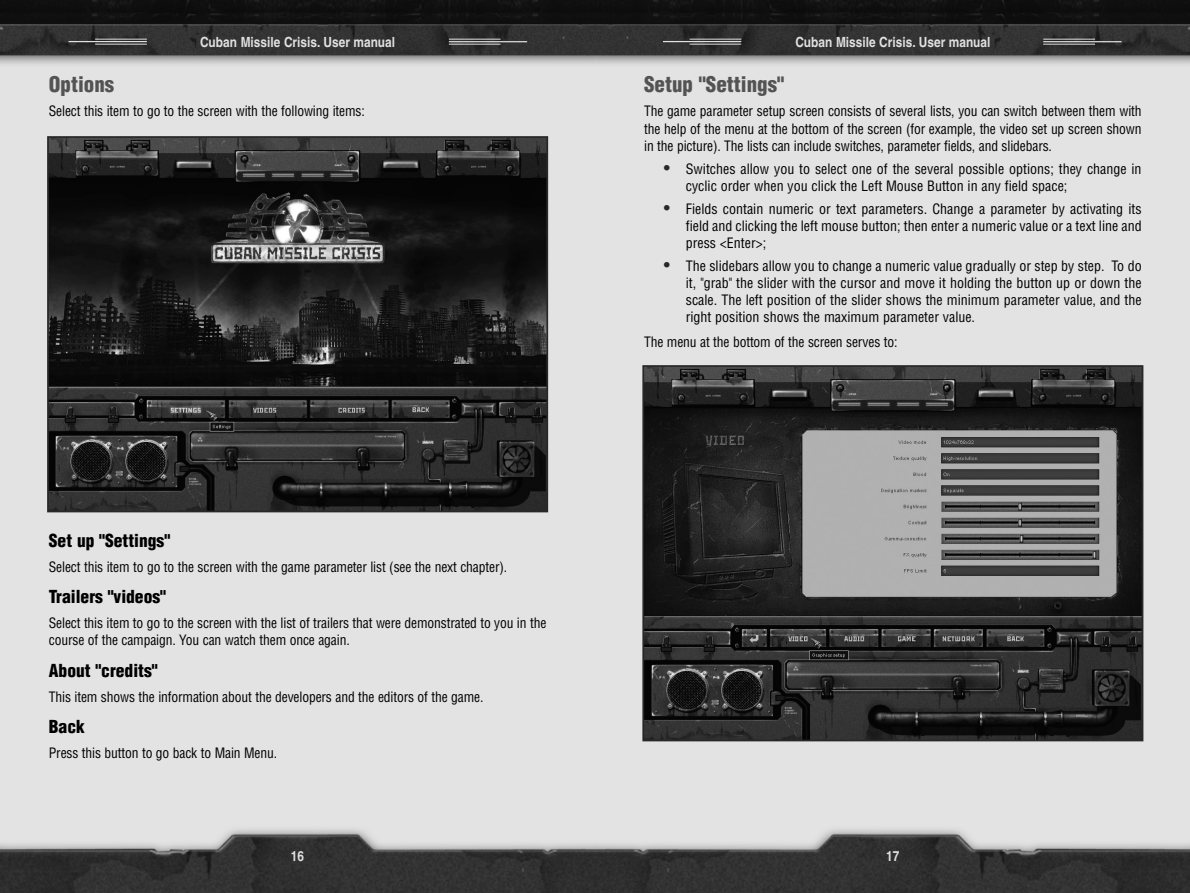
<style>
.page{position:relative;width:1190px;height:893px;background:#fff}
.page>*{position:absolute;margin:0;border:0;box-sizing:border-box;transform-origin:0 0}
.t1{font:900 condensed 21px "Helvetica CE";color:#535353}
.t2{font:900 condensed 17.5px "Helvetica CE";color:#000}
.t3{font:condensed 14px/17.2px "Helvetica CE";letter-spacing:-.01em;color:#000;text-align:justify}
.t4{font:700 14px "Helvetica CE";color:#e1e1e1;scale:.85 1}
.s1{font-stretch:normal;font-size:17.5px;color:#282828}
</style>
<div class="page">
<img style="left:595px;top:0;width:595px;height:892px">
<hr style="left:663px;top:41px;width:78px;height:1px;background:#e1e1e1">
<hr style="left:690px;top:39px;width:51px;height:1px;background:#e1e1e1">
<hr style="left:690px;top:44px;width:51px;height:1px;background:#e1e1e1">
<hr style="left:1043px;top:41px;width:79px;height:1px;background:#e1e1e1">
<hr style="left:1043px;top:44px;width:52px;height:1px;background:#e1e1e1">
<hr style="left:1043px;top:39px;width:52px;height:1px;background:#e1e1e1">
<svg style="left:0;top:0;width:595px;height:892px;background:#c1c1c1"></svg>
<hr style="left:69px;top:41px;width:78px;height:1px;background:#e1e1e1">
<hr style="left:95px;top:39px;width:52px;height:1px;background:#e1e1e1">
<hr style="left:95px;top:44px;width:52px;height:1px;background:#e1e1e1">
<hr style="left:449px;top:41px;width:78px;height:1px;background:#e1e1e1">
<hr style="left:449px;top:44px;width:52px;height:1px;background:#e1e1e1">
<hr style="left:449px;top:39px;width:52px;height:1px;background:#e1e1e1">
<img style="left:50px;top:139px;width:495px;height:370px">
<div style="left:47px;top:136px;width:501px;height:376px;border:2px solid #282828"></div>
<img style="left:645px;top:368px;width:495px;height:370px">
<div style="left:642px;top:365px;width:501px;height:376px;border:2px solid #282828"></div>
<p class="t4" style="left:200px;top:37px;width:231px">Cuban Missile Crisis. User manual</p>
<p class="t4" style="left:795px;top:37px;width:231px">Cuban Missile Crisis. User manual</p>
<h1 class="t1" style="left:49px;top:77px;width:67px">Options</h1>
<p class="t3" style="left:49px;top:104px;width:317px">Select this item to go to the screen with the following items:</p>
<h1 class="t1" style="left:644px;top:77px;width:141px">Setup "Settings"</h1>
<p class="t3" style="left:644px;top:104px;width:499px">The game parameter setup screen consists of several lists, you can switch between them with the help of the menu at the bottom of the screen (for example, the video set up screen shown in the picture). The lists can include switches, parameter fields, and slidebars.</p>
<p class="t3" style="left:686px;top:162px;width:457px;text-indent:-22px"><span class="s1">•</span> Switches allow you to select one of the several possible options; they change in cyclic order when you click the Left Mouse Button in any field space;</p>
<p class="t3" style="left:686px;top:202px;width:457px;text-indent:-22px"><span class="s1">•</span> Fields contain numeric or text parameters. Change a parameter by activating its field and clicking the left mouse button; then enter a numeric value or a text line and press &lt;Enter&gt;;</p>
<p class="t3" style="left:686px;top:259px;width:457px;text-indent:-22px"><span class="s1">•</span> The slidebars allow you to change a numeric value gradually or step by step. To do it, "grab" the slider with the cursor and move it holding the button up or down the scale. The left position of the slider shows the minimum parameter value, and the right position shows the maximum parameter value.</p>
<p class="t3" style="left:644px;top:335px;width:255px">The menu at the bottom of the screen serves to:</p>
<p class="t2" style="left:49px;top:535px;width:123px">Set up "Settings"</p>
<p class="t3" style="left:49px;top:560px;width:460px">Select this item to go to the screen with the game parameter list (see the next chapter).</p>
<p class="t2" style="left:49px;top:591px;width:119px">Trailers "videos"</p>
<p class="t3" style="left:49px;top:615px;width:499px">Select this item to go to the screen with the list of trailers that were demonstrated to you in the course of the campaign. You can watch them once again.</p>
<p class="t2" style="left:49px;top:664px;width:110px">About "credits"</p>
<p class="t3" style="left:49px;top:689px;width:436px">This item shows the information about the developers and the editors of the game.</p>
<p class="t2" style="left:49px;top:720px;width:37px">Back</p>
<p class="t3" style="left:49px;top:745px;width:230px">Press this button to go back to Main Menu.</p>
<p class="t4" style="left:291px;top:850px;width:17px">16</p>
<p class="t4" style="left:886px;top:850px;width:17px">17</p>
</div>
